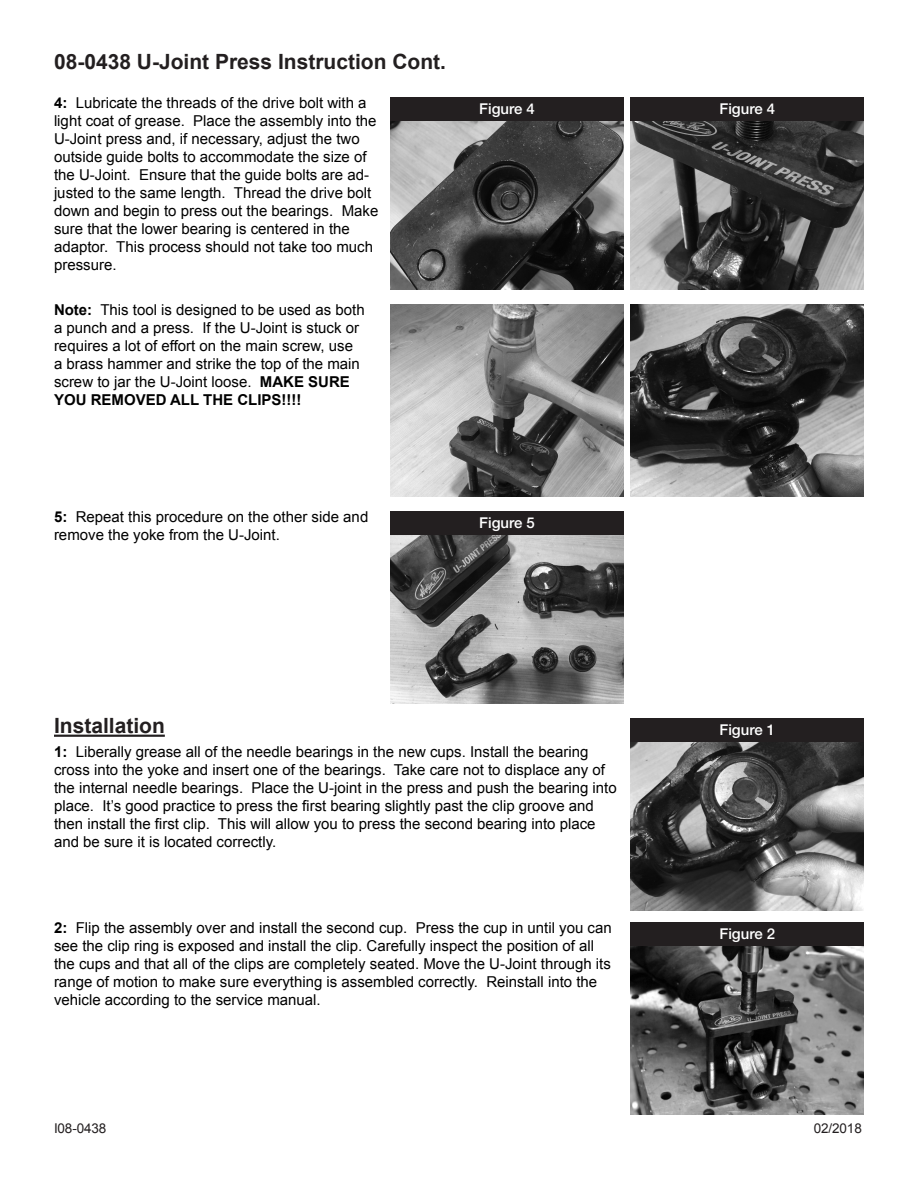
<style>
.page{position:relative;width:918px;height:1188px;background:#fff}
.page>*{position:absolute;margin:0;border:0;box-sizing:border-box;transform-origin:0 0}
.Heading_1{font:700 21px "Arial";color:#231f20}
.t1{font:15px/18px "Arial";color:#000}
.t2{font:500 15px "Helvetica Neue LT Std";color:#fff}
.t3{font:13.5px "Arial";letter-spacing:-.01em;color:#231f20}
.s1{font-weight:700}
</style>
<div class="page">
<img style="left:390px;top:534px;width:234px;height:169px">
<img style="left:631px;top:945px;width:233px;height:169px">
<img style="left:631px;top:741px;width:233px;height:169px">
<img style="left:631px;top:120px;width:233px;height:169px">
<img style="left:390px;top:120px;width:234px;height:169px">
<hr style="left:54px;top:735px;width:111px;height:2px;background:#231f20">
<div style="left:390px;top:97px;width:234px;height:23px;background:#231f20"></div>
<div style="left:390px;top:511px;width:234px;height:23px;background:#231f20"></div>
<div style="left:631px;top:922px;width:233px;height:23px;background:#231f20"></div>
<div style="left:631px;top:718px;width:233px;height:23px;background:#231f20"></div>
<div style="left:631px;top:97px;width:233px;height:23px;background:#231f20"></div>
<img style="left:390px;top:304px;width:234px;height:192px">
<img style="left:631px;top:304px;width:233px;height:192px">
<p class="Heading_1" style="left:54px;top:48px;width:394px">08-0438 U-Joint Press Instruction Cont.</p>
<p class="t1" style="left:54px;top:94px;width:326px"><span class="s1">4:</span> Lubricate the threads of the drive bolt with a light coat of grease. Place the assembly into the U-Joint press and, if necessary, adjust the two outside guide bolts to accommodate the size of the U-Joint. Ensure that the guide bolts are ad&shy;justed to the same length. Thread the drive bolt down and begin to press out the bearings. Make sure that the lower bearing is centered in the adaptor. This process should not take too much pressure.</p>
<p class="t1" style="left:54px;top:301px;width:312px"><span class="s1">Note:</span> This tool is designed to be used as both a punch and a press. If the U-Joint is stuck or requires a lot of effort on the main screw, use a brass hammer and strike the top of the main screw to jar the U-Joint loose. <span class="s1">MAKE SURE YOU REMOVED ALL THE CLIPS!!!!</span></p>
<p class="t2" style="left:479px;top:100px;width:57px">Figure 4</p>
<p class="t1" style="left:54px;top:508px;width:316px"><span class="s1">5:</span> Repeat this procedure on the other side and remove the yoke from the U-Joint.</p>
<p class="t2" style="left:479px;top:514px;width:57px">Figure 5</p>
<p class="Heading_1" style="left:54px;top:712px;width:112px">Installation</p>
<p class="t1" style="left:54px;top:743px;width:564px"><span class="s1">1:</span> Liberally grease all of the needle bearings in the new cups. Install the bearing cross into the yoke and insert one of the bearings. Take care not to displace any of the internal needle bearings. Place the U-joint in the press and push the bearing into place. It’s good practice to press the first bearing slightly past the clip groove and then install the first clip. This will allow you to press the second bearing into place and be sure it is located correctly.</p>
<p class="t1" style="left:54px;top:919px;width:559px"><span class="s1">2:</span> Flip the assembly over and install the second cup. Press the cup in until you can see the clip ring is exposed and install the clip. Carefully inspect the position of all the cups and that all of the clips are completely seated. Move the U-Joint through its range of motion to make sure everything is assembled correctly. Reinstall into the vehicle according to the service manual.</p>
<p class="t2" style="left:720px;top:100px;width:57px">Figure 4</p>
<p class="t2" style="left:720px;top:721px;width:57px">Figure 1</p>
<p class="t2" style="left:720px;top:925px;width:57px">Figure 2</p>
<p class="t3" style="left:54px;top:1120px;width:54px">I08-0438</p>
<p class="t3" style="left:814px;top:1120px;width:49px">02/2018</p>
</div>
